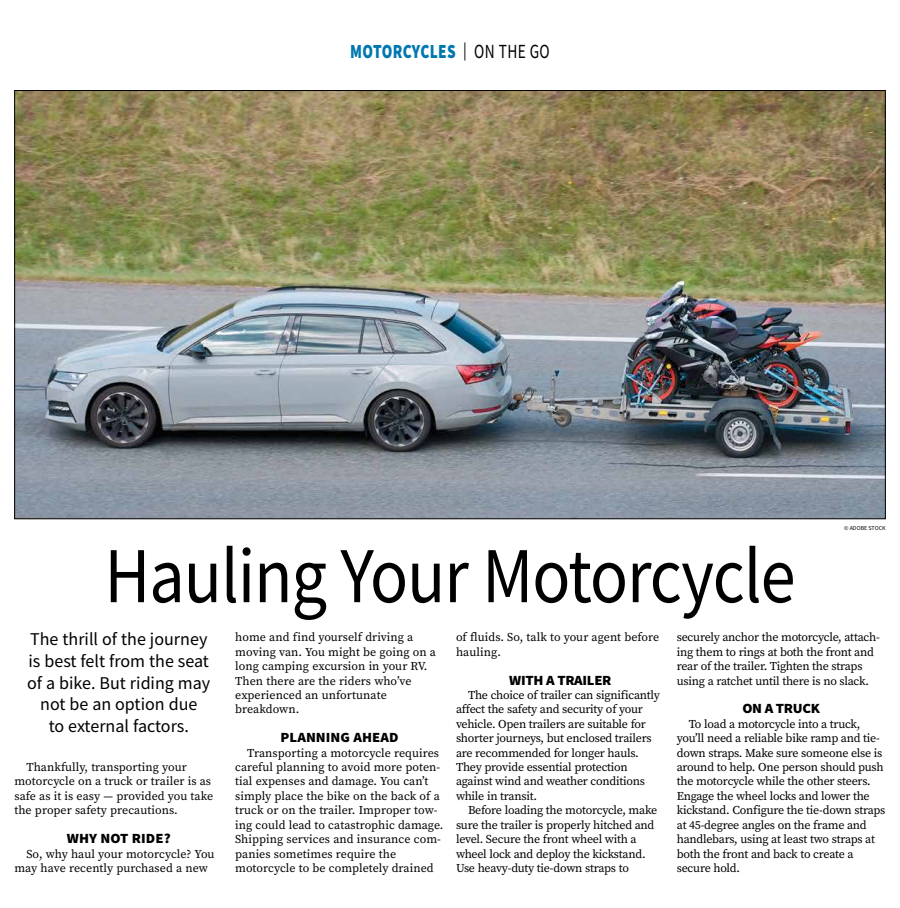
<style>
.page{position:relative;width:900px;height:908px;background:#fff}
.page>*{position:absolute;margin:0;border:0;box-sizing:border-box;transform-origin:0 0}
.t1{font:79.2px "Source Sans Pro";letter-spacing:-.015em;color:#000;scale:.89 1}
.t2{font:900 20px "Source Sans Pro";letter-spacing:.025em;color:#0077b1;scale:.77 1}
.t3{font:18px/21.6px "Source Sans Pro";color:#000;text-align:center}
.t4{font:900 14px "Source Sans Pro";color:#000;scale:1.05 1}
.t5{font:900 14px "Source Sans Pro";letter-spacing:-.02em;color:#000;scale:1.05 1}
.t6{font:12px/14.4px "Source Serif Pro";letter-spacing:-.02em;color:#000}
.t7{font:12px/14.4px "Source Serif Pro";letter-spacing:.005em;color:#000}
.t8{font:6px "Source Sans Pro";color:#000}
.s1{font-weight:400;font-size:18px;color:#000}
.s2{font-weight:400;color:#000}
</style>
<div class="page">
<img style="left:16px;top:92px;width:868px;height:425px">
<h2 class="t2" style="left:350px;top:38px;width:261px">MOTORCYCLES <span class="s1">|</span> <span class="s2">ON THE GO</span></h2>
<h1 class="t1" style="left:104px;top:525px;width:778px">Hauling Your Motorcycle</h1>
<p class="t8" style="left:844px;top:523px;width:43px">© ADOBE STOCK</p>
<h3 class="t3" style="left:27px;top:628px;width:185px">The thrill of the journey is best felt from the seat of a bike. But riding may not be an option due<br>to external factors.</h3>
<p class="t7" style="left:14px;top:759px;width:200px;text-indent:12px">Thankfully, transporting your motorcycle on a truck or trailer is as safe as it is easy — provided you take the proper safety precautions.</p>
<p class="t4" style="left:67px;top:828px;width:100px">WHY NOT RIDE?</p>
<p class="t7" style="left:14px;top:846px;width:202px;text-indent:12px">So, why haul your motorcycle? You may have recently purchased a new</p>
<p class="t7" style="left:235px;top:630px;width:202px">home and find yourself driving a moving van. You might be going on a long camping excursion in your RV.<br>Then there are the riders who’ve experienced an unfortunate breakdown.</p>
<p class="t4" style="left:281px;top:727px;width:114px">PLANNING AHEAD</p>
<p class="t7" style="left:235px;top:745px;width:210px;text-indent:12px">Transporting a motorcycle requires careful planning to avoid more poten&shy;tial expenses and damage. You can’t simply place the bike on the back of a truck or on the trailer. Improper tow&shy;ing could lead to catastrophic damage.<br>Shipping services and insurance com&shy;panies sometimes require the motorcycle to be completely drained</p>
<p class="t7" style="left:456px;top:630px;width:205px">of fluids. So, talk to your agent before hauling.</p>
<p class="t5" style="left:509px;top:670px;width:99px">WITH A TRAILER</p>
<p class="t6" style="left:456px;top:687px;width:205px;text-indent:12px">The choice of trailer can significantly affect the safety and security of your vehicle. Open trailers are suitable for shorter journeys, but enclosed trailers are recommended for longer hauls.<br>They provide essential protection against wind and weather conditions while in transit.</p>
<p class="t6" style="left:456px;top:802px;width:203px;text-indent:12px">Before loading the motorcycle, make sure the trailer is properly hitched and level. Secure the front wheel with a wheel lock and deploy the kickstand.<br>Use heavy-duty tie-down straps to</p>
<p class="t6" style="left:677px;top:630px;width:205px">securely anchor the motorcycle, attach&shy;ing them to rings at both the front and rear of the trailer. Tighten the straps using a ratchet until there is no slack.</p>
<p class="t4" style="left:742px;top:698px;width:76px">ON A TRUCK</p>
<p class="t6" style="left:677px;top:716px;width:210px;text-indent:12px">To load a motorcycle into a truck, you’ll need a reliable bike ramp and tie&shy;down straps. Make sure someone else is around to help. One person should push the motorcycle while the other steers.<br>Engage the wheel locks and lower the kickstand. Configure the tie-down straps at 45-degree angles on the frame and handlebars, using at least two straps at both the front and back to create a secure hold.</p>
</div>
